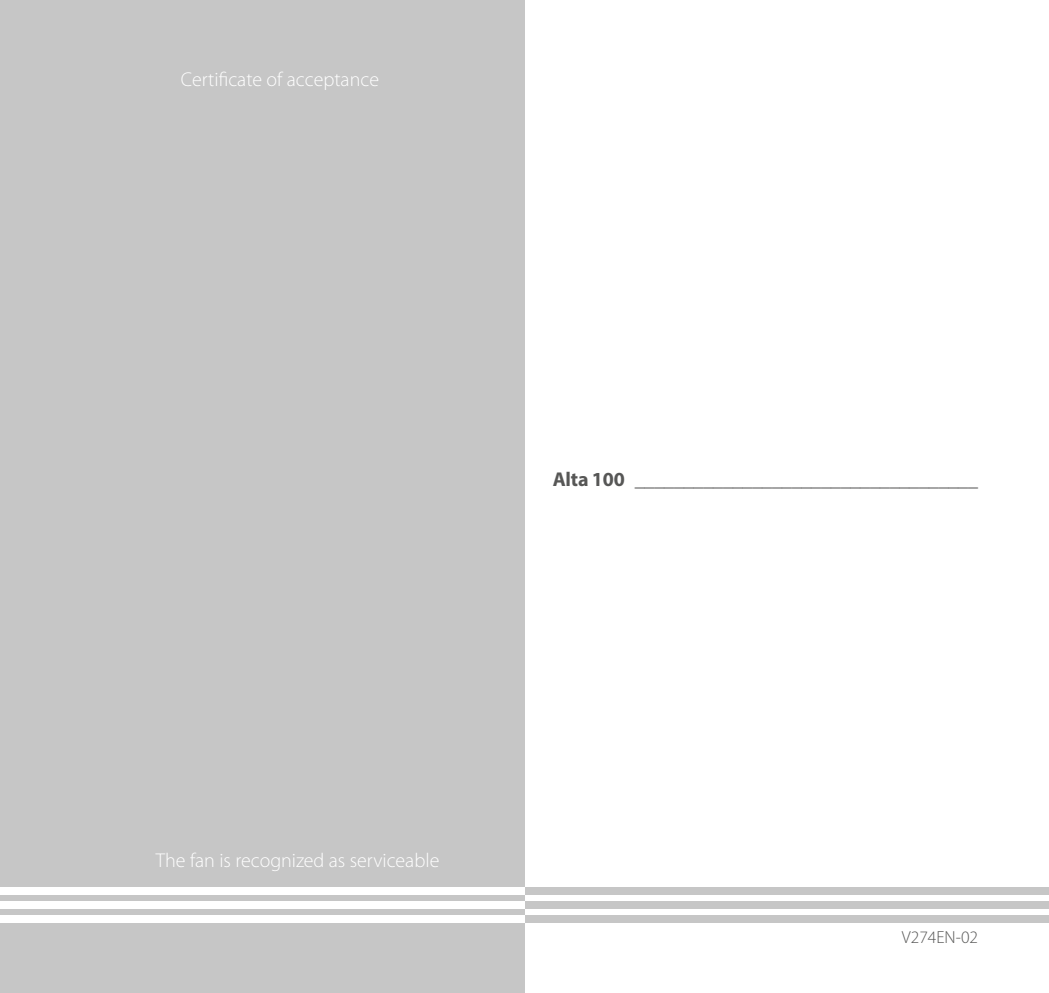
<style>
.page{position:relative;width:1049px;height:993px;background:#fff}
.page>*{position:absolute;margin:0;border:0;box-sizing:border-box;transform-origin:0 0}
.t1{font:300 20px "Myriad Pro";color:#fff}
.t2{font:700 20px "Myriad Pro";letter-spacing:-.01em;color:#575756}
.t3{font:300 17.5px "Myriad Pro";color:#575756}
</style>
<div class="page">
<div style="left:0;top:0;width:524px;height:992px;background:#c6c6c6"></div>
<div style="left:524px;top:915px;width:525px;height:7px;background:#c6c6c6"></div>
<div style="left:0;top:915px;width:524px;height:7px;background:#fff"></div>
<div style="left:524px;top:900px;width:525px;height:7px;background:#c6c6c6"></div>
<div style="left:0;top:900px;width:524px;height:7px;background:#fff"></div>
<div style="left:524px;top:886px;width:525px;height:7px;background:#c6c6c6"></div>
<div style="left:0;top:886px;width:524px;height:7px;background:#fff"></div>
<p class="t1" style="left:181px;top:68px;width:200px">Certificate of acceptance</p>
<p class="t2" style="left:553px;top:466px;width:427px">Alta 100 ___________________________________</p>
<p class="t1" style="left:156px;top:848px;width:285px">The fan is recognized as serviceable</p>
<p class="t3" style="left:902px;top:926px;width:78px">V274EN-02</p>
</div>
